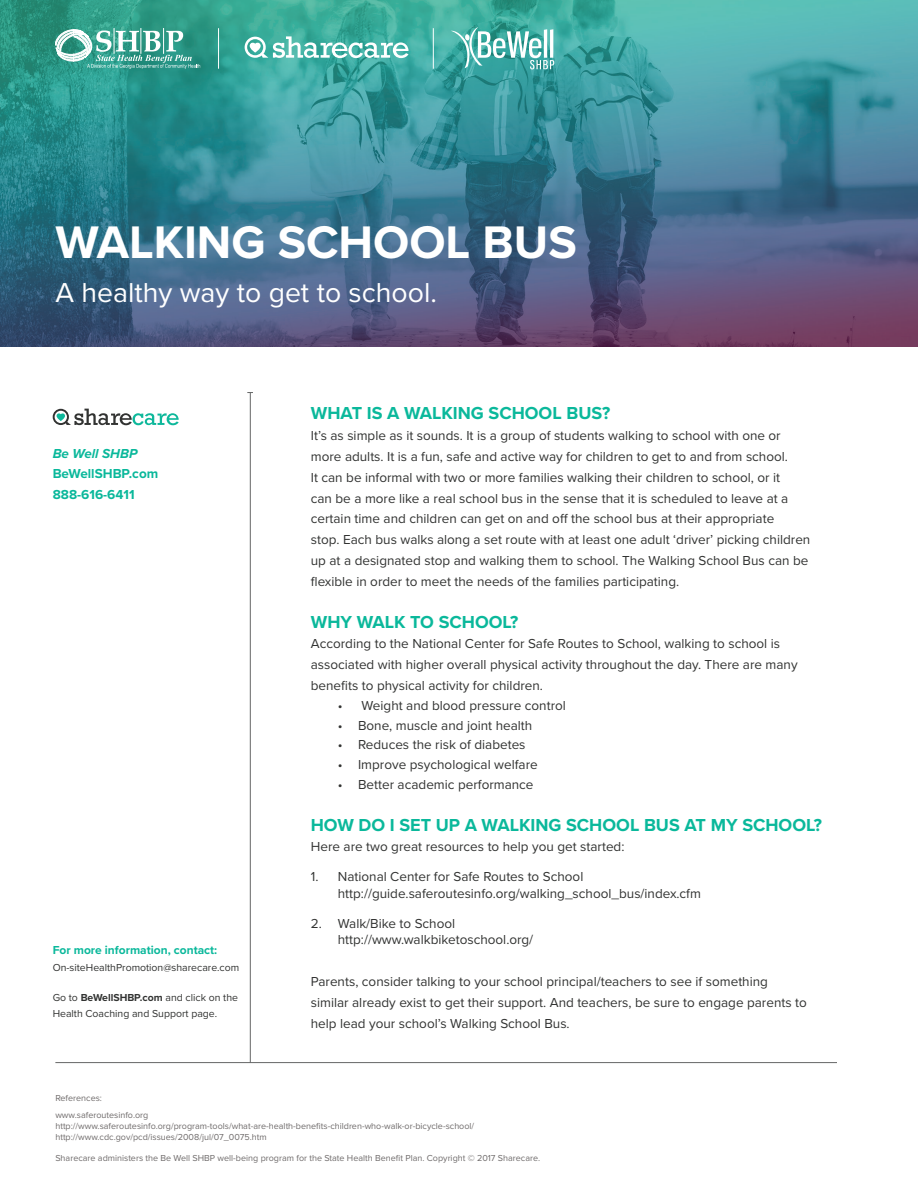
<style>
.page{position:relative;width:918px;height:1188px;background:#fff}
.page>*{position:absolute;margin:0;border:0;box-sizing:border-box;transform-origin:0 0}
.Title{font:700 47.4px "Proxima Nova";color:#fff}
.Sub-title{font:28.35px "Proxima Nova";color:#fff}
.subhead{font:700 18px "Proxima Nova";color:#0ab89b}
.BODY_COPY{font:13.5px/16.5px "Proxima Nova";color:#323332}
.Call-Out_Box_Header{font:700 13.5px "Proxima Nova";color:#0ab89b}
.Call-Out_Box_Header-2{font:italic 700 13.5px "Proxima Nova";color:#0ab89b}
.Body_copy_bullets{font:700 12px "Proxima Nova";color:#0ab89b}
.Body_copy_bullets-2{font:10.5px/16.5px "Proxima Nova";color:#323332}
.Footer{font:9px "Proxima Nova";color:#6f6b6b}
.s1{font-weight:700}
</style>
<div class="page">
<img style="left:0;top:0;width:918px;height:346px">
<hr style="left:55px;top:1062px;width:782px;height:1px;background:#656666">
<hr style="left:250px;top:392px;width:1px;height:671px;background:#656666">
<svg style="left:55px;top:28px;width:145px;height:41px"></svg>
<svg style="left:451px;top:27px;width:103px;height:42px"></svg>
<svg style="left:245px;top:36px;width:164px;height:22px"></svg>
<hr style="left:433px;top:28px;width:1px;height:41px;background:#fff">
<hr style="left:218px;top:28px;width:1px;height:41px;background:#fff">
<svg style="left:53px;top:409px;width:126px;height:16px"></svg>
<p class="Title" style="left:55px;top:207px;width:523px">WALKING SCHOOL BUS</p>
<p class="Sub-title" style="left:55px;top:271px;width:383px">A healthy way to get to school.</p>
<p class="Call-Out_Box_Header-2" style="left:53px;top:443px;width:86px">Be Well SHBP</p>
<p class="Call-Out_Box_Header" style="left:53px;top:464px;width:107px">BeWellSHBP.com</p>
<p class="Call-Out_Box_Header" style="left:53px;top:485px;width:83px">888-616-6411</p>
<p class="Body_copy_bullets" style="left:53px;top:942px;width:166px">For more information, contact:</p>
<p class="Body_copy_bullets-2" style="left:53px;top:959px;width:188px">On-siteHealthPromotion@sharecare.com</p>
<p class="Body_copy_bullets-2" style="left:53px;top:989px;width:187px">Go to <span class="s1">BeWellSHBP.com</span> and click on the<br>Health Coaching and Support page.</p>
<p class="subhead" style="left:311px;top:400px;width:301px">WHAT IS A WALKING SCHOOL BUS?</p>
<p class="BODY_COPY" style="left:311px;top:427px;width:471px">It’s as simple as it sounds. It is a group of students walking to school with one or</p>
<p class="BODY_COPY" style="left:311px;top:448px;width:479px">more adults. It is a fun, safe and active way for children to get to and from school.</p>
<p class="BODY_COPY" style="left:311px;top:468px;width:471px">It can be informal with two or more families walking their children to school, or it</p>
<p class="BODY_COPY" style="left:311px;top:489px;width:479px">can be a more like a real school bus in the sense that it is scheduled to leave at a</p>
<p class="BODY_COPY" style="left:311px;top:510px;width:465px">certain time and children can get on and off the school bus at their appropriate</p>
<p class="BODY_COPY" style="left:311px;top:531px;width:501px">stop. Each bus walks along a set route with at least one adult ‘driver’ picking children</p>
<p class="BODY_COPY" style="left:311px;top:552px;width:499px">up at a designated stop and walking them to school. The Walking School Bus can be</p>
<p class="BODY_COPY" style="left:311px;top:572px;width:370px">flexible in order to meet the needs of the families participating.</p>
<p class="subhead" style="left:311px;top:608px;width:209px">WHY WALK TO SCHOOL?</p>
<p class="BODY_COPY" style="left:311px;top:635px;width:471px">According to the National Center for Safe Routes to School, walking to school is</p>
<p class="BODY_COPY" style="left:311px;top:656px;width:488px">associated with higher overall physical activity throughout the day. There are many</p>
<p class="BODY_COPY" style="left:311px;top:677px;width:234px">benefits to physical activity for children.</p>
<p class="BODY_COPY" style="left:338px;top:696px;width:230px">• Weight and blood pressure control</p>
<p class="BODY_COPY" style="left:338px;top:716px;width:196px">• Bone, muscle and joint health</p>
<p class="BODY_COPY" style="left:338px;top:736px;width:189px">• Reduces the risk of diabetes</p>
<p class="BODY_COPY" style="left:338px;top:756px;width:201px">• Improve psychological welfare</p>
<p class="BODY_COPY" style="left:338px;top:775px;width:197px">• Better academic performance</p>
<p class="subhead" style="left:311px;top:811px;width:513px">HOW DO I SET UP A WALKING SCHOOL BUS AT MY SCHOOL?</p>
<p class="BODY_COPY" style="left:311px;top:838px;width:315px">Here are two great resources to help you get started:</p>
<p class="BODY_COPY" style="left:338px;top:868px;width:365px;text-indent:-27px">1. National Center for Safe Routes to School http://guide.saferoutesinfo.org/walking_school_bus/index.cfm</p>
<p class="BODY_COPY" style="left:338px;top:915px;width:197px;text-indent:-27px">2. Walk/Bike to School http://www.walkbiketoschool.org/</p>
<p class="BODY_COPY" style="left:311px;top:973px;width:459px">Parents, consider talking to your school principal/teachers to see if something</p>
<p class="BODY_COPY" style="left:311px;top:994px;width:498px">similar already exist to get their support. And teachers, be sure to engage parents to</p>
<p class="BODY_COPY" style="left:311px;top:1014px;width:260px">help lead your school’s Walking School Bus.</p>
<p class="Footer" style="left:55px;top:1091px;width:48px">References:</p>
<p class="Footer" style="left:55px;top:1108px;width:94px">www.saferoutesinfo.org</p>
<p class="Footer" style="left:55px;top:1119px;width:420px">http://www.saferoutesinfo.org/program-tools/what-are-health-benefits-children-who-walk-or-bicycle-school/</p>
<p class="Footer" style="left:55px;top:1130px;width:213px">http://www.cdc.gov/pcd/issues/2008/jul/07_0075.htm</p>
<p class="Footer" style="left:55px;top:1152px;width:486px">Sharecare administers the Be Well SHBP well-being program for the State Health Benefit Plan. Copyright © 2017 Sharecare.</p>
</div>
